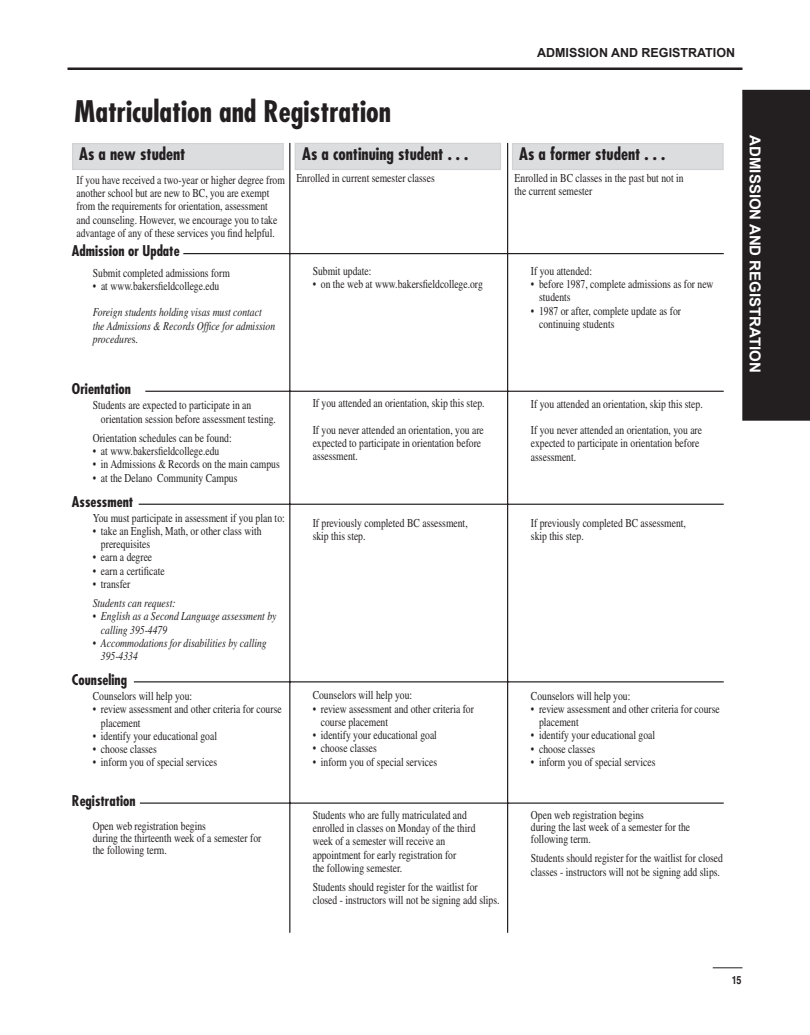
<style>
.page{position:relative;width:810px;height:1035px;background:#fff}
.page>*{position:absolute;margin:0;border:0;box-sizing:border-box;transform-origin:0 0}
.t1{font:700 condensed 29px "Futura";color:#231f20}
.t2{font:700 condensed 16.88px "Futura";color:#231f20}
.t3{font:700 15px "Arial";color:#fff}
.t4{font:700 condensed 14.5px "Futura";color:#231f20}
.t5{font:700 12.5px "Arial";color:#231f20}
.t6{font:12.12px/13.2px "Times";color:#231f20;scale:.8 1}
.t7{font:italic 12.12px/13.2px "Times";color:#231f20;scale:.8 1}
.t8{font:700 11.25px "Helvetica";color:#231f20;scale:.8 1}
.s1{font-style:normal}
</style>
<div class="page">
<hr style="left:68px;top:68px;width:674px;height:2px;background:#231f20">
<svg style="left:713px;top:968px;width:29px;height:1px"></svg>
<div style="left:743px;top:90px;width:67px;height:330px;background:#231f20"></div>
<div style="left:742px;top:90px;width:68px;height:330px;border:1px solid #231f20"></div>
<div style="left:513px;top:144px;width:210px;height:25px;background:#dcdddf"></div>
<div style="left:512px;top:143px;width:212px;height:27px;border:1px solid #d1d2d4"></div>
<div style="left:295px;top:143px;width:205px;height:26px;background:#dcdddf"></div>
<div style="left:295px;top:143px;width:206px;height:27px;border:1px solid #d1d2d4"></div>
<div style="left:73px;top:144px;width:210px;height:25px;background:#dcdddf"></div>
<div style="left:72px;top:143px;width:212px;height:27px;border:1px solid #d1d2d4"></div>
<hr style="left:183px;top:253px;width:541px;height:1px;background:#231f20">
<hr style="left:145px;top:391px;width:579px;height:1px;background:#231f20">
<hr style="left:139px;top:504px;width:585px;height:1px;background:#231f20">
<hr style="left:134px;top:681px;width:590px;height:1px;background:#231f20">
<hr style="left:140px;top:803px;width:584px;height:1px;background:#231f20">
<hr style="left:289px;top:143px;width:1px;height:790px;background:#231f20">
<hr style="left:507px;top:143px;width:1px;height:790px;background:#231f20">
<p class="t5" style="left:537px;top:45px;width:199px">ADMISSION AND REGISTRATION</p>
<h1 class="t1" style="left:75px;top:94px;width:318px">Matriculation and Registration</h1>
<h2 class="t2" style="left:79px;top:144px;width:108px">As a new student</h2>
<h2 class="t2" style="left:302px;top:144px;width:168px">As a continuing student . . .</h2>
<h2 class="t2" style="left:519px;top:144px;width:148px">As a former student . . .</h2>
<p class="t6" style="left:77px;top:173px;width:262px">If you have received a two-year or higher degree from another school but are new to BC, you are exempt from the requirements for orientation, assessment and counseling. However, we encourage you to take advantage of any of these services you find helpful.</p>
<p class="t6" style="left:93px;top:266px;width:173px">Submit completed admissions form</p>
<p class="t6" style="left:93px;top:279px;width:160px">• at www.bakersfieldcollege.edu</p>
<p class="t7" style="left:93px;top:306px;width:229px">Foreign students holding visas must contact the Admissions &amp; Records Office for admission procedure<span class="s1">s.</span></p>
<p class="t6" style="left:296px;top:171px;width:174px">Enrolled in current semester classes</p>
<p class="t6" style="left:515px;top:171px;width:213px">Enrolled in BC classes in the past but not in the current semester</p>
<p class="t4" style="left:72px;top:241px;width:109px">Admission or Update</p>
<p class="t6" style="left:313px;top:264px;width:75px">Submit update:</p>
<p class="t6" style="left:313px;top:277px;width:214px">• on the web at www.bakersfieldcollege.org</p>
<p class="t6" style="left:531px;top:264px;width:78px">If you attended:</p>
<p class="t6" style="left:539px;top:277px;width:219px;text-indent:-8px">• before 1987, complete admissions as for new students</p>
<p class="t6" style="left:539px;top:304px;width:179px;text-indent:-8px">• 1987 or after, complete update as for continuing students</p>
<p class="t4" style="left:72px;top:380px;width:60px">Orientation</p>
<p class="t6" style="left:101px;top:399px;width:220px;text-indent:-8px">Students are expected to participate in an orientation session before assessment testing.</p>
<p class="t6" style="left:93px;top:431px;width:175px">Orientation schedules can be found:</p>
<p class="t6" style="left:93px;top:444px;width:160px">• at www.bakersfieldcollege.edu</p>
<p class="t6" style="left:93px;top:458px;width:235px">• in Admissions &amp; Records on the main campus</p>
<p class="t6" style="left:93px;top:471px;width:182px">• at the Delano Community Campus</p>
<p class="t6" style="left:93px;top:511px;width:242px">You must participate in assessment if you plan to:</p>
<p class="t6" style="left:101px;top:524px;width:202px;text-indent:-8px">• take an English, Math, or other class with prerequisites</p>
<p class="t6" style="left:93px;top:551px;width:76px">• earn a degree</p>
<p class="t6" style="left:93px;top:564px;width:91px">• earn a certificate</p>
<p class="t6" style="left:93px;top:577px;width:49px">• transfer</p>
<p class="t7" style="left:93px;top:596px;width:105px">Students can request:</p>
<p class="t7" style="left:101px;top:610px;width:221px;text-indent:-8px">• English as a Second Language assessment by calling 395-4479</p>
<p class="t7" style="left:101px;top:636px;width:209px;text-indent:-8px">• Accommodations for disabilities by calling<br>395-4334</p>
<p class="t6" style="left:93px;top:689px;width:126px">Counselors will help you:</p>
<p class="t6" style="left:101px;top:703px;width:227px;text-indent:-8px">• review assessment and other criteria for course placement</p>
<p class="t6" style="left:93px;top:729px;width:157px">• identify your educational goal</p>
<p class="t6" style="left:93px;top:742px;width:82px">• choose classes</p>
<p class="t6" style="left:93px;top:756px;width:157px">• inform you of special services</p>
<p class="t4" style="left:72px;top:493px;width:63px">Assessment</p>
<p class="t4" style="left:72px;top:670px;width:57px">Counseling</p>
<p class="t4" style="left:72px;top:791px;width:65px">Registration</p>
<p class="t6" style="left:93px;top:820px;width:212px;line-height:12.1px">Open web registration begins<br>during the thirteenth week of a semester for the following term.</p>
<p class="t6" style="left:313px;top:390px;width:216px;line-height:26.5px">If you attended an orientation, skip this step.<br>If you never attended an orientation, you are</p>
<p class="t6" style="left:313px;top:436px;width:212px">expected to participate in orientation before assessment.</p>
<p class="t6" style="left:313px;top:516px;width:195px">If previously completed BC assessment, skip this step.</p>
<p class="t6" style="left:313px;top:689px;width:126px">Counselors will help you:</p>
<p class="t6" style="left:321px;top:702px;width:193px;text-indent:-8px">• review assessment and other criteria for course placement</p>
<p class="t6" style="left:313px;top:728px;width:157px">• identify your educational goal</p>
<p class="t6" style="left:313px;top:742px;width:82px">• choose classes</p>
<p class="t6" style="left:313px;top:755px;width:157px">• inform you of special services</p>
<p class="t6" style="left:313px;top:808px;width:205px">Students who are fully matriculated and enrolled in classes on Monday of the third week of a semester will receive an appointment for early registration for<br>the following semester.</p>
<p class="t6" style="left:313px;top:880px;width:235px">Students should register for the waitlist for closed - instructors will not be signing add slips.</p>
<p class="t6" style="left:531px;top:390px;width:216px;line-height:26.5px">If you attended an orientation, skip this step.<br>If you never attended an orientation, you are</p>
<p class="t6" style="left:531px;top:437px;width:212px">expected to participate in orientation before assessment.</p>
<p class="t6" style="left:531px;top:516px;width:195px">If previously completed BC assessment, skip this step.</p>
<p class="t6" style="left:531px;top:689px;width:126px">Counselors will help you:</p>
<p class="t6" style="left:539px;top:702px;width:227px;text-indent:-8px">• review assessment and other criteria for course placement</p>
<p class="t6" style="left:531px;top:729px;width:157px">• identify your educational goal</p>
<p class="t6" style="left:531px;top:742px;width:82px">• choose classes</p>
<p class="t6" style="left:531px;top:755px;width:157px">• inform you of special services</p>
<p class="t6" style="left:531px;top:809px;width:201px;line-height:12.1px">Open web registration begins<br>during the last week of a semester for the following term.</p>
<p class="t6" style="left:531px;top:852px;width:242px">Students should register for the waitlist for closed classes - instructors will not be signing add slips.</p>
<p class="t3" style="left:764px;top:135px;width:239px;rotate:90deg">ADMISSION AND REGISTRATION</p>
<p class="t8" style="left:732px;top:973px;width:14px">15</p>
</div>
